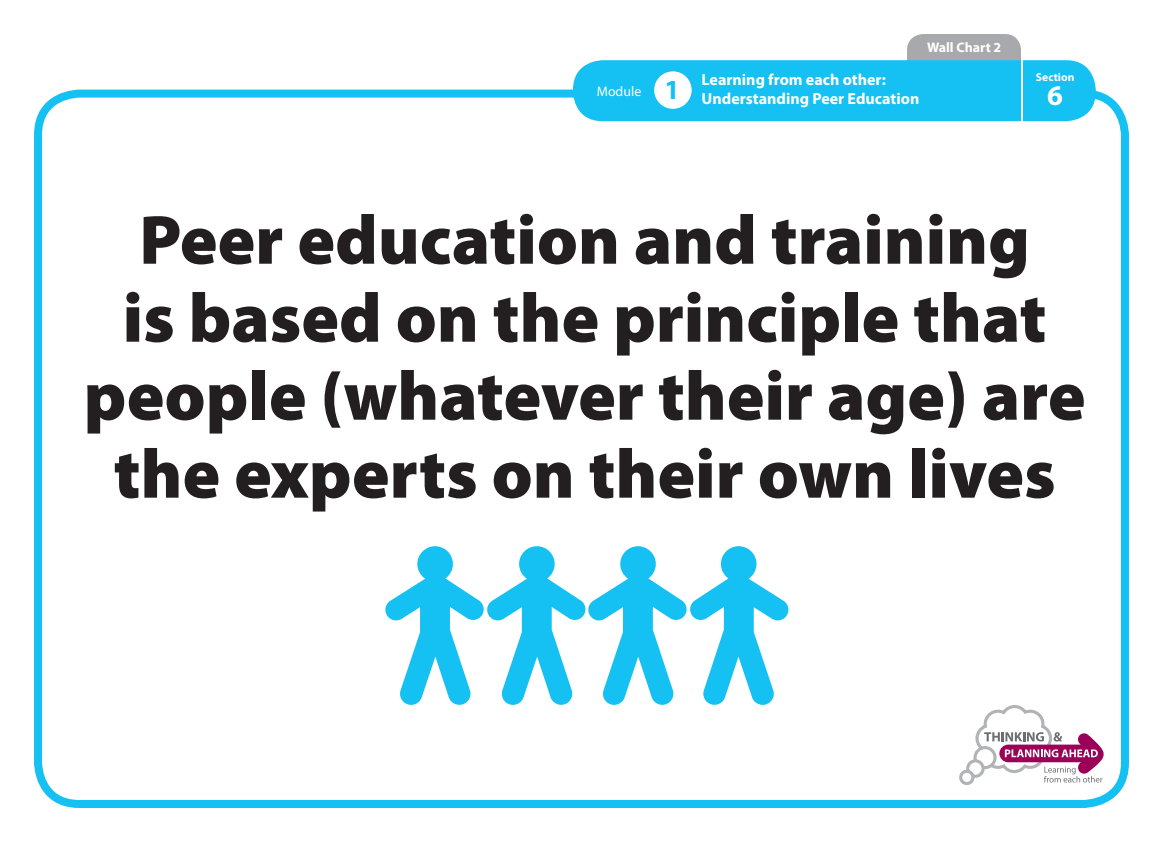
<style>
.page{position:relative;width:1163px;height:842px;background:#fff}
.page>*{position:absolute;margin:0;border:0;box-sizing:border-box;transform-origin:0 0}
.t1{font:900 70px/78px "Myriad Pro";color:#231f20;text-align:center}
.t2{font:700 28.5px "Myriad Pro";color:#fff}
.t3{font:700 16px/19px "Myriad Pro";color:#fff}
.t4{font:700 13.9px "Myriad Pro";color:#fff}
.t5{font:13.9px "Myriad Pro";color:#fff}
.t6{font:700 11.6px "Myriad Pro";color:#fff}
.s1{font-weight:700;font-size:27.7px;color:#15c0f2}
</style>
<div class="page">
<div style="left:34px;top:90px;width:1094px;height:718px;border:8px solid #15c0f2;border-radius:41px"></div>
<div style="left:906px;top:34px;width:114px;height:50px;background:#a8a9ad;border-radius:16px"></div>
<div style="left:573px;top:60px;width:522px;height:61px;background:#15c0f2;border-radius:29px"></div>
<div style="left:654px;top:71px;width:37px;height:38px;background:#fff;border-radius:50%"></div>
<hr style="left:1020px;top:38px;width:2px;height:85px;background:#fff">
<svg style="left:385px;top:546px;width:403px;height:159px"></svg>
<svg style="left:967px;top:761px;width:15px;height:15px"></svg>
<div style="left:965px;top:759px;width:19px;height:19px;border:3px solid #b2b3b7;border-radius:50%"></div>
<svg style="left:960px;top:771px;width:12px;height:12px"></svg>
<div style="left:958px;top:770px;width:16px;height:15px;border:3px solid #b2b3b7;border-radius:50%"></div>
<svg style="left:973px;top:705px;width:130px;height:77px"></svg>
<p class="t5" style="left:596px;top:82px;width:85px">Module <span class="s1">1</span></p>
<p class="t4" style="left:926px;top:38px;width:76px">Wall Chart 2</p>
<p class="t3" style="left:701px;top:70px;width:219px">Learning from each other:<br>Understanding Peer Education</p>
<p class="t6" style="left:1035px;top:70px;width:40px">Section</p>
<p class="t2" style="left:1046px;top:77px;width:17px">6</p>
<p class="t1" style="left:84px;top:198px;width:1003px">Peer education and training<br>is based on the principle that people (whatever their age) are the experts on their own lives</p>
</div>
